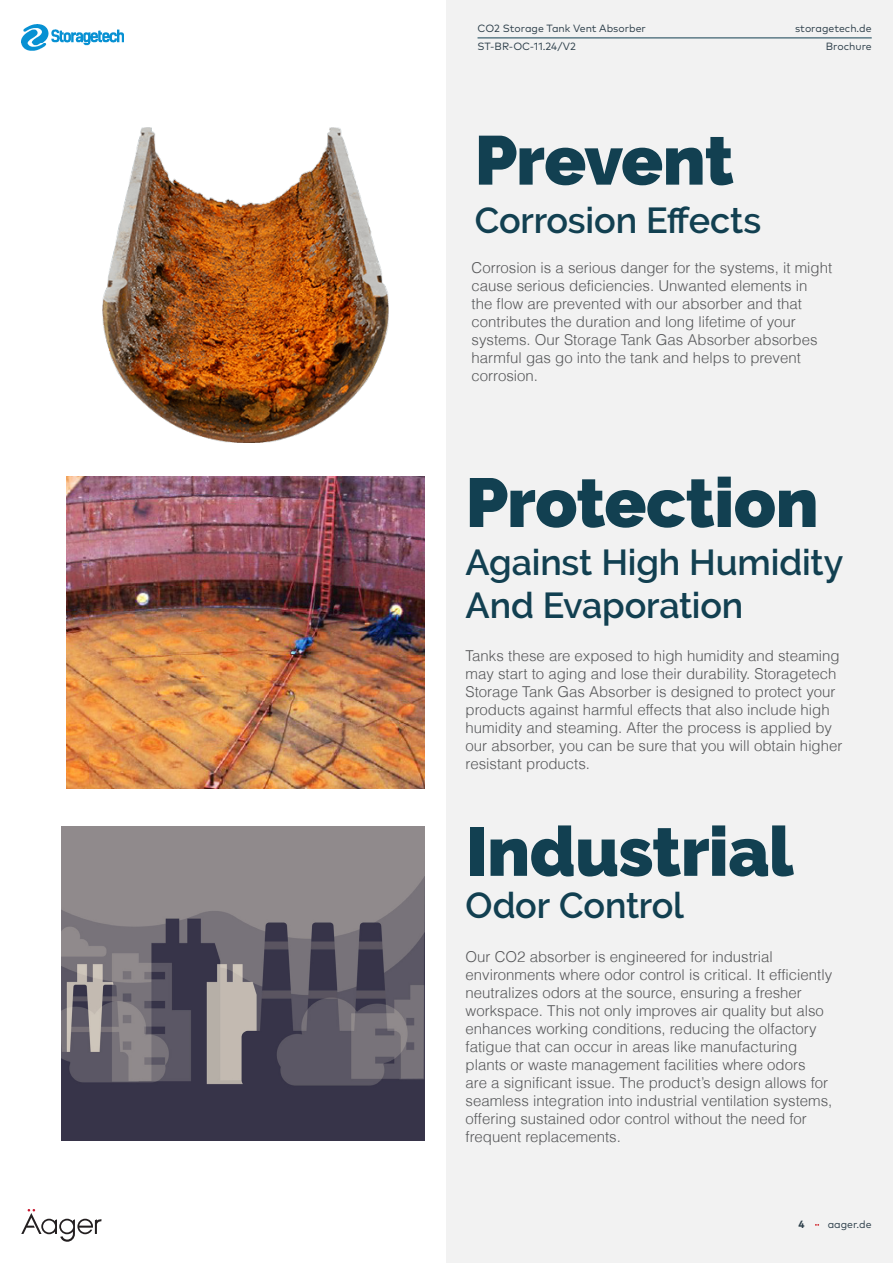
<style>
.page{position:relative;width:893px;height:1263px;background:#fff}
.page>*{position:absolute;margin:0;border:0;box-sizing:border-box;transform-origin:0 0}
.t1{font:900 69px "Raleway";letter-spacing:-.005em;color:#124051}
.t2{font:600 36px/43.2px "Raleway";letter-spacing:-.005em;color:#124051}
.t3{font:300 15px/18px "Helvetica";color:#57585a}
.t4{font:10.5px/17.7px "Mark Pro";color:#2b3d48;text-align:right}
.t5{font:700 10.5px "Mark Pro";color:#2b3e48}
</style>
<div class="page">
<img style="left:21px;top:24px;width:103px;height:26px">
<svg style="left:21px;top:1209px;width:81px;height:33px"></svg>
<div style="left:446px;top:0;width:447px;height:1263px;background:#f2f2f2"></div>
<hr style="left:477px;top:38px;width:395px;height:1px;background:#124051">
<img style="left:66px;top:476px;width:359px;height:313px">
<img style="left:103px;top:127px;width:285px;height:315px">
<img style="left:61px;top:826px;width:364px;height:314px">
<p class="t4" style="left:477px;top:19px;width:170px">CO2 Storage Tank Vent Absorber</p>
<p class="t4" style="left:477px;top:36px;width:100px">ST-BR-OC-11.24/V2</p>
<p class="t4" style="left:534px;top:36px;width:47px">02.24/V1</p>
<p class="t1" style="left:475px;top:120px;width:261px">Prevent</p>
<p class="t2" style="left:475px;top:198px;width:288px">Corrosion Effects</p>
<p class="t4" style="left:795px;top:19px;width:78px">storagetech.de<br>Brochure</p>
<p class="t3" style="left:472px;top:259px;width:362px">Corrosion is a serious danger for the systems, it might cause serious deficiencies. Unwanted elements in<br>the flow are prevented with our absorber and that contributes the duration and long lifetime of your systems. Our Storage Tank Gas Absorber absorbes harmful gas go into the tank and helps to prevent corrosion.</p>
<p class="t1" style="left:466px;top:463px;width:354px">Protection</p>
<p class="t2" style="left:466px;top:541px;width:379px">Against High Humidity<br>And Evaporation</p>
<p class="t3" style="left:466px;top:646px;width:378px">Tanks these are exposed to high humidity and steaming may start to aging and lose their durability. Storagetech Storage Tank Gas Absorber is designed to protect your products against harmful effects that also include high humidity and steaming. After the process is applied by our absorber, you can be sure that you will obtain higher resistant products.</p>
<p class="t1" style="left:466px;top:811px;width:329px">Industrial</p>
<p class="t2" style="left:466px;top:884px;width:220px">Odor Control</p>
<p class="t3" style="left:466px;top:947px;width:368px">Our CO2 absorber is engineered for industrial environments where odor control is critical. It efficiently neutralizes odors at the source, ensuring a fresher workspace. This not only improves air quality but also enhances working conditions, reducing the olfactory fatigue that can occur in areas like manufacturing plants or waste management facilities where odors<br>are a significant issue. The product’s design allows for seamless integration into industrial ventilation systems, offering sustained odor control without the need for frequent replacements.</p>
<p class="t5" style="left:799px;top:1216px;width:8px">4</p>
<p class="t4" style="left:828px;top:1215px;width:46px">aager.de</p>
</div>
